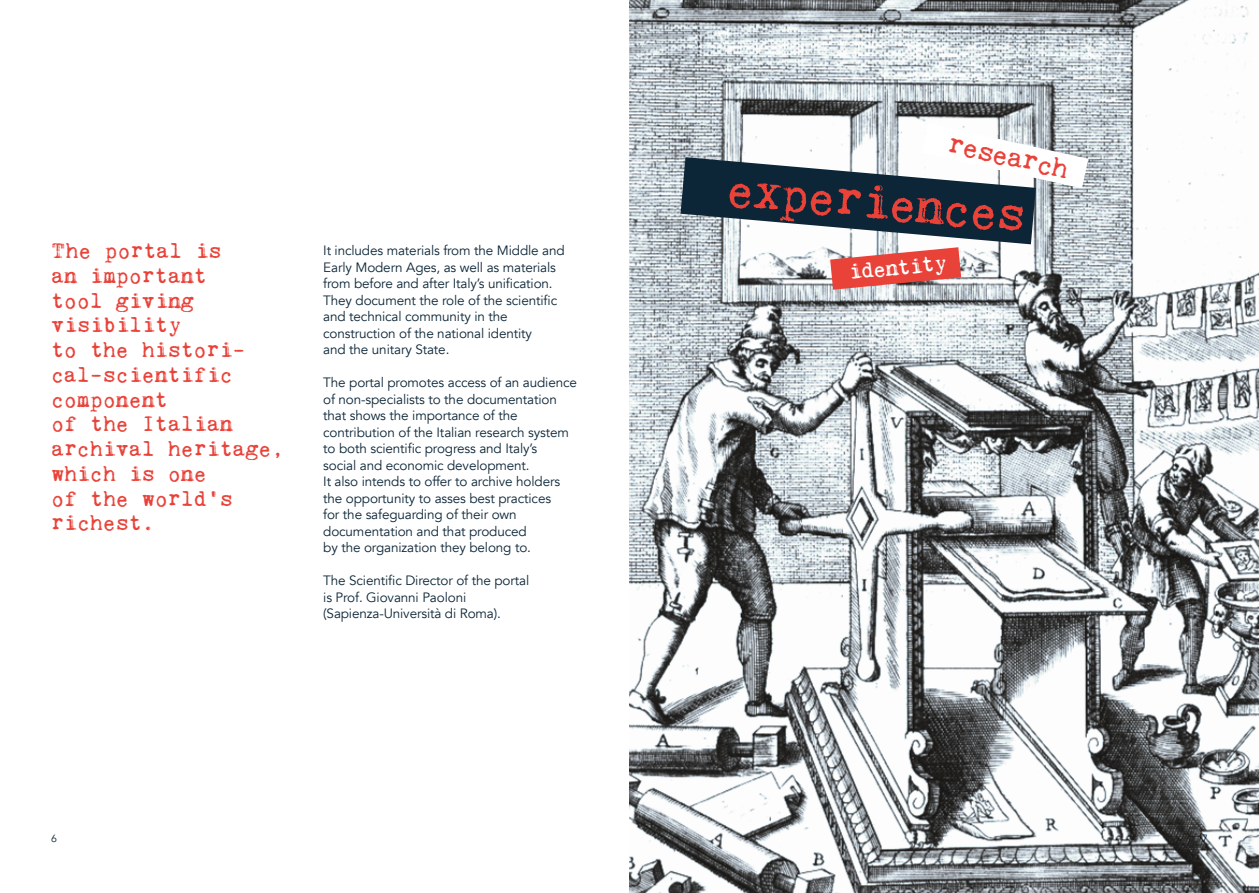
<style>
.page{position:relative;width:1259px;height:893px;background:#fff}
.page>*{position:absolute;margin:0;border:0;box-sizing:border-box;transform-origin:0 0}
.t1{font:50.7px "Kingthings Trypewriter 2";color:#e84239}
.t2{font:28.35px "Kingthings Trypewriter 2";color:#e84239}
.t3{font:22.65px "Kingthings Trypewriter 2";color:#fff}
.t4{font:22.5px/24.8px "Kingthings Trypewriter 2";letter-spacing:-.01em;color:#e84239}
.t5{font:13.5px/16.5px "Avenir";letter-spacing:-.01em;color:#0c2637}
.t6{font:10.5px "Avenir";color:#0c2637}
</style>
<div class="page">
<svg style="left:629px;top:0;width:630px;height:893px"></svg>
<svg style="left:680px;top:123px;width:408px;height:167px"></svg>
<h2 class="t2" style="left:951px;top:128px;width:124px;rotate:12deg">research</h2>
<h3 class="t4" style="left:51px;top:238px;width:235px">The portal is<br>an important<br>tool giving visibility<br>to the histori&shy;cal-scientific component<br>of the Italian archival heritage, which is one<br>of the world’s richest.</h3>
<p class="t5" style="left:323px;top:242px;width:243px">It includes materials from the Middle and Early Modern Ages, as well as materials from before and after Italy’s unification.<br>They document the role of the scientific and technical community in the construction of the national identity<br>and the unitary State.</p>
<p class="t5" style="left:323px;top:374px;width:255px">The portal promotes access of an audience of non-specialists to the documentation that shows the importance of the contribution of the Italian research system to both scientific progress and Italy’s<br>social and economic development.<br>It also intends to offer to archive holders the opportunity to asses best practices<br>for the safeguarding of their own documentation and that produced<br>by the organization they belong to.</p>
<p class="t5" style="left:323px;top:572px;width:207px">The Scientific Director of the portal is Prof. Giovanni Paoloni (Sapienza-Università di Roma).</p>
<h1 class="t1" style="left:728px;top:161px;width:302px;rotate:5deg">experiences</h1>
<h3 class="t3" style="left:847px;top:260px;width:100px;rotate:-6deg">identity</h3>
<p class="t6" style="left:51px;top:832px;width:7px">6</p>
<p class="t6" style="left:1202px;top:832px;width:7px">7</p>
</div>
